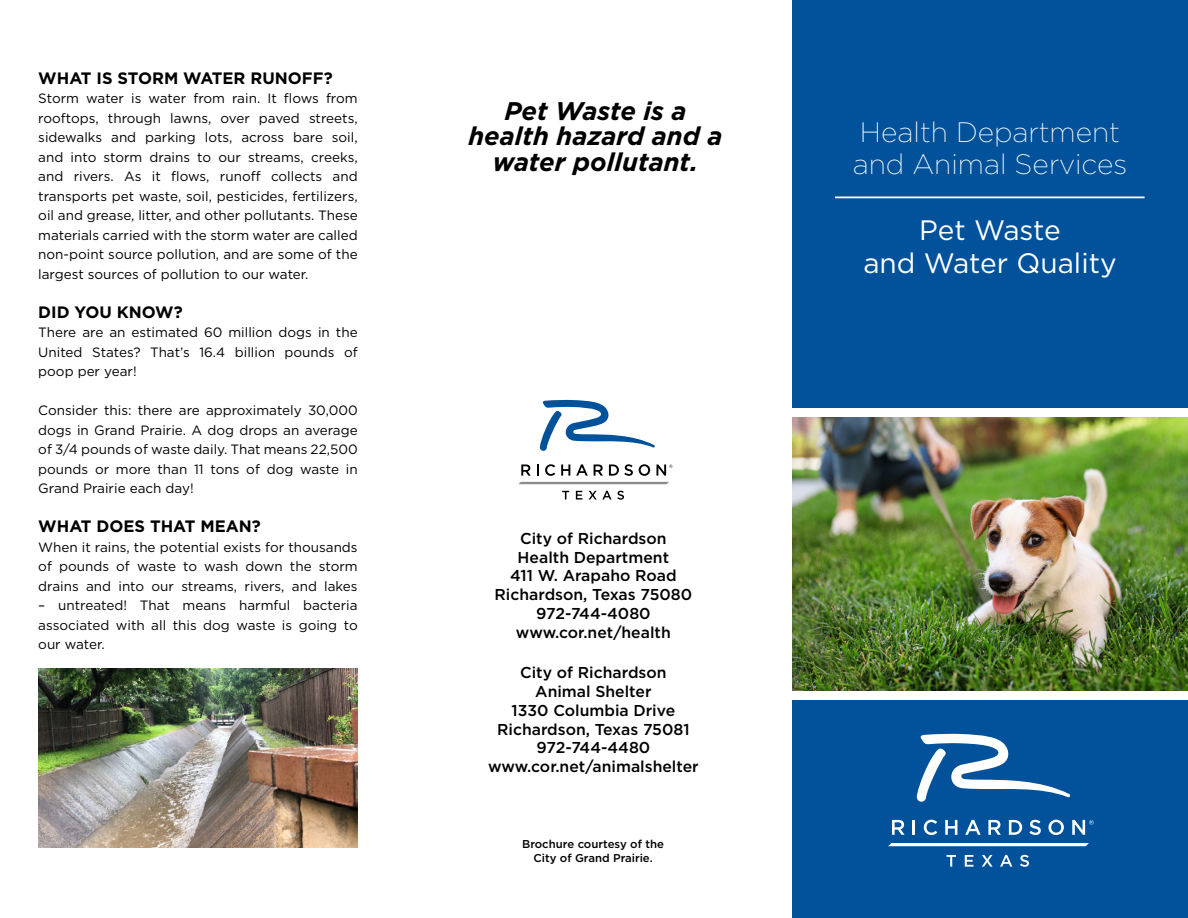
<style>
.page{position:relative;width:1188px;height:918px;background:#fff}
.page>*{position:absolute;margin:0;border:0;box-sizing:border-box;transform-origin:0 0}
.t1{font:200 28.05px/31.5px "Gotham";color:#fff}
.t2{font:28.05px "Gotham";color:#fff}
.t3{font:italic 700 25.5px/25.5px "Gotham";color:#000;text-align:center}
.t4{font:700 16.5px "Gotham";color:#000}
.t5{font:500 15.75px "Gotham";color:#000}
.t6{font:13.5px/19.5px "Gotham";color:#000;text-align:justify}
.t7{font:500 11.4px/13.6px "Gotham";color:#000;text-align:center}
</style>
<div class="page">
<div style="left:792px;top:0;width:396px;height:407px;background:#01529b"></div>
<div style="left:792px;top:700px;width:396px;height:218px;background:#01529b"></div>
<svg style="left:917px;top:734px;width:154px;height:68px"></svg>
<svg style="left:946px;top:855px;width:10px;height:12px"></svg>
<svg style="left:965px;top:855px;width:9px;height:12px"></svg>
<svg style="left:982px;top:855px;width:11px;height:12px"></svg>
<svg style="left:1000px;top:855px;width:12px;height:12px"></svg>
<svg style="left:1020px;top:855px;width:9px;height:12px"></svg>
<svg style="left:892px;top:820px;width:13px;height:15px"></svg>
<svg style="left:913px;top:820px;width:2px;height:15px"></svg>
<svg style="left:924px;top:820px;width:13px;height:15px"></svg>
<svg style="left:945px;top:820px;width:12px;height:15px"></svg>
<svg style="left:965px;top:820px;width:16px;height:15px"></svg>
<svg style="left:988px;top:820px;width:13px;height:15px"></svg>
<svg style="left:1009px;top:820px;width:13px;height:15px"></svg>
<svg style="left:1029px;top:820px;width:12px;height:15px"></svg>
<svg style="left:1048px;top:820px;width:16px;height:15px"></svg>
<svg style="left:888px;top:843px;width:201px;height:3px"></svg>
<svg style="left:1072px;top:820px;width:22px;height:15px"></svg>
<svg style="left:540px;top:400px;width:115px;height:51px"></svg>
<svg style="left:562px;top:491px;width:7px;height:9px"></svg>
<svg style="left:576px;top:491px;width:6px;height:9px"></svg>
<svg style="left:589px;top:491px;width:35px;height:9px"></svg>
<svg style="left:521px;top:465px;width:10px;height:11px"></svg>
<svg style="left:537px;top:465px;width:2px;height:11px"></svg>
<svg style="left:545px;top:464px;width:10px;height:12px"></svg>
<svg style="left:561px;top:465px;width:9px;height:11px"></svg>
<svg style="left:576px;top:464px;width:12px;height:12px"></svg>
<svg style="left:594px;top:465px;width:9px;height:11px"></svg>
<svg style="left:609px;top:464px;width:24px;height:12px"></svg>
<svg style="left:639px;top:464px;width:11px;height:12px"></svg>
<svg style="left:519px;top:482px;width:150px;height:2px"></svg>
<svg style="left:656px;top:465px;width:17px;height:11px"></svg>
<hr style="left:835px;top:197px;width:310px;height:1px;background:#fff">
<img style="left:792px;top:417px;width:396px;height:273px">
<img style="left:38px;top:668px;width:320px;height:180px">
<p class="t4" style="left:38px;top:67px;width:296px">WHAT IS STORM WATER RUNOFF?</p>
<p class="t6" style="left:38px;top:88px;width:321px">Storm water is water from rain. It flows from rooftops, through lawns, over paved streets, sidewalks and parking lots, across bare soil, and into storm drains to our streams, creeks, and rivers. As it flows, runoff collects and transports pet waste, soil, pesticides, fertilizers, oil and grease, litter, and other pollutants. These materials carried with the storm water are called non-point source pollution, and are some of the largest sources of pollution to our water.</p>
<p class="t4" style="left:38px;top:301px;width:146px">DID YOU KNOW?</p>
<p class="t6" style="left:38px;top:322px;width:321px">There are an estimated 60 million dogs in the United States? That’s 16.4 billion pounds of poop per year!</p>
<p class="t6" style="left:38px;top:400px;width:321px">Consider this: there are approximately 30,000 dogs in Grand Prairie. A dog drops an average of 3/4 pounds of waste daily. That means 22,500 pounds or more than 11 tons of dog waste in Grand Prairie each day!</p>
<p class="t4" style="left:38px;top:515px;width:224px">WHAT DOES THAT MEAN?</p>
<p class="t6" style="left:38px;top:537px;width:321px">When it rains, the potential exists for thousands of pounds of waste to wash down the storm drains and into our streams, rivers, and lakes</p>
<p class="t6" style="left:38px;top:595px;width:321px">– untreated! That means harmful bacteria associated with all this dog waste is going to our water.</p>
<p class="t3" style="left:468px;top:98px;width:256px">Pet Waste is a health hazard and a water pollutant.</p>
<p class="t5" style="left:520px;top:528px;width:148px">City of Richardson</p>
<p class="t5" style="left:518px;top:547px;width:153px">Health Department</p>
<p class="t5" style="left:510px;top:566px;width:168px">411 W. Arapaho Road</p>
<p class="t5" style="left:495px;top:584px;width:199px">Richardson, Texas 75080</p>
<p class="t5" style="left:536px;top:603px;width:116px">972-744-4080</p>
<p class="t5" style="left:516px;top:622px;width:156px">www.cor.net/health</p>
<p class="t5" style="left:520px;top:662px;width:148px">City of Richardson</p>
<p class="t5" style="left:535px;top:681px;width:118px">Animal Shelter</p>
<p class="t5" style="left:512px;top:700px;width:165px">1330 Columbia Drive</p>
<p class="t5" style="left:497px;top:719px;width:194px">Richardson, Texas 75081</p>
<p class="t5" style="left:536px;top:738px;width:115px">972-744-4480</p>
<p class="t5" style="left:488px;top:757px;width:212px">www.cor.net/animalshelter</p>
<p class="t7" style="left:522px;top:837px;width:143px">Brochure courtesy of the<br>City of Grand Prairie.</p>
<p class="t1" style="left:853px;top:116px;width:276px">Health Department and Animal Services</p>
<p class="t2" style="left:919px;top:212px;width:143px">Pet Waste</p>
<p class="t2" style="left:863px;top:245px;width:255px">and Water Quality</p>
</div>
